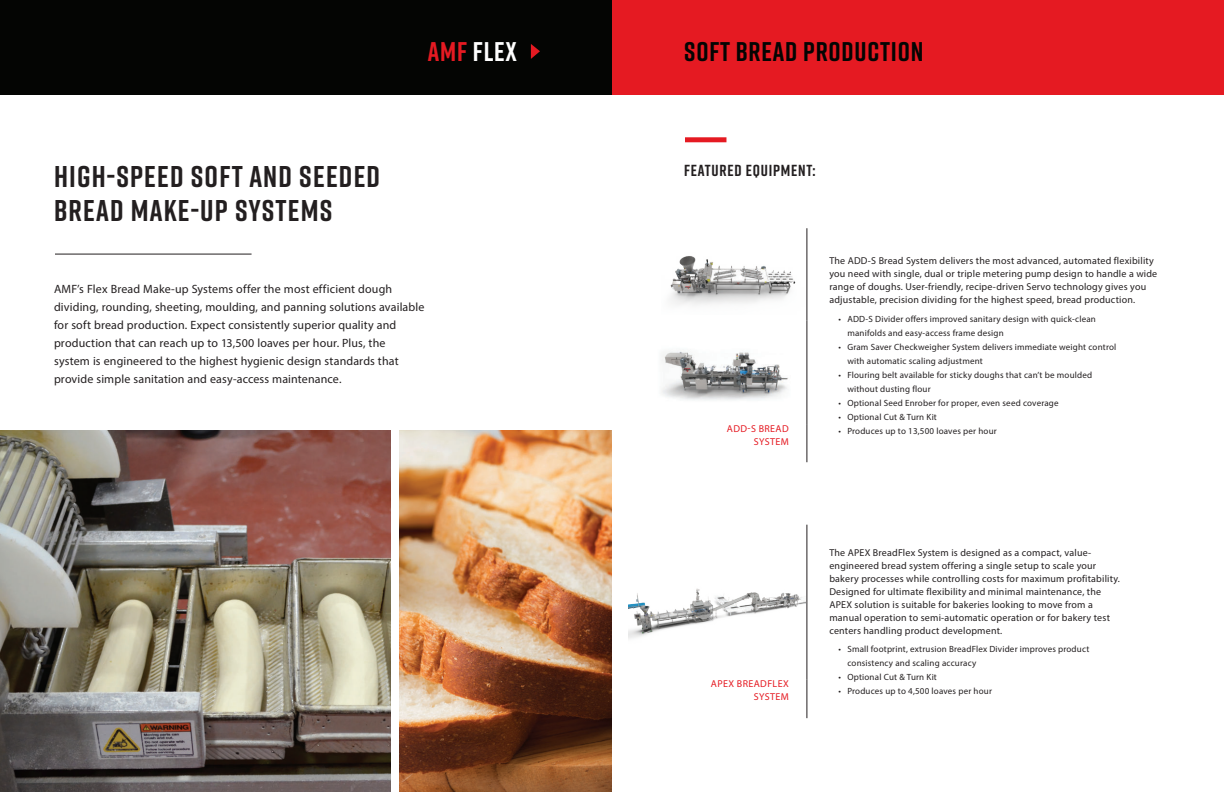
<style>
.page{position:relative;width:1224px;height:792px;background:#fff}
.page>*{position:absolute;margin:0;border:0;box-sizing:border-box;transform-origin:0 0}
.t1{font:700 30px/34px "Rift";letter-spacing:.04em;color:#231f20}
.t2{font:700 27px "Rift";letter-spacing:.03em;color:#040503}
.t3{font:700 27px "Rift";letter-spacing:.03em;color:#fff}
.t4{font:700 16px "Rift";letter-spacing:.05em;color:#231f20}
.t5{font:12px/18px "Myriad Pro";letter-spacing:.01em;color:#231f20}
.t6{font:10px/13px "Myriad Pro";letter-spacing:.02em;color:#231f20}
.t7{font:10px/13px "Myriad Pro";letter-spacing:.04em;color:#e51a22;text-align:right}
.t8{font:9px/14px "Myriad Pro";letter-spacing:.02em;color:#231f20}
.s1{color:#e51a22}
</style>
<div class="page">
<img style="left:400px;top:430px;width:212px;height:362px">
<img style="left:0;top:430px;width:391px;height:362px">
<hr style="left:807px;top:228px;width:1px;height:92px;background:#231f20">
<hr style="left:807px;top:320px;width:1px;height:105px;background:#231f20">
<hr style="left:807px;top:425px;width:1px;height:37px;background:#231f20">
<img style="left:670px;top:256px;width:126px;height:49px">
<img style="left:661px;top:351px;width:127px;height:49px">
<hr style="left:807px;top:525px;width:1px;height:155px;background:#231f20">
<hr style="left:807px;top:680px;width:1px;height:38px;background:#231f20">
<img style="left:628px;top:588px;width:178px;height:51px">
<hr style="left:55px;top:254px;width:197px;height:1px;background:#231f20">
<div style="left:685px;top:137px;width:41px;height:5px;background:#e51a22"></div>
<div style="left:0;top:0;width:612px;height:94px;background:#040503"></div>
<div style="left:612px;top:0;width:612px;height:94px;background:#e51a22"></div>
<svg style="left:531px;top:44px;width:9px;height:15px"></svg>
<h1 class="t1" style="left:54px;top:161px;width:328px">HIGH-SPEED SOFT AND SEEDED<br>BREAD MAKE-UP SYSTEMS</h1>
<h2 class="t3" style="left:428px;top:40px;width:91px"><span class="s1">AMF</span> FLEX</h2>
<h2 class="t2" style="left:684px;top:40px;width:241px">SOFT BREAD PRODUCTION</h2>
<h3 class="t4" style="left:684px;top:163px;width:133px">FEATURED EQUIPMENT:</h3>
<p class="t5" style="left:54px;top:281px;width:372px">AMF’s Flex Bread Make-up Systems offer the most efficient dough dividing, rounding, sheeting, moulding, and panning solutions available for soft bread production. Expect consistently superior quality and production that can reach up to 13,500 loaves per hour. Plus, the<br>system is engineered to the highest hygienic design standards that provide simple sanitation and easy-access maintenance.</p>
<p class="t6" style="left:829px;top:255px;width:329px">The ADD-S Bread System delivers the most advanced, automated flexibility you need with single, dual or triple metering pump design to handle a wide range of doughs. User-friendly, recipe-driven Servo technology gives you adjustable, precision dividing for the highest speed, bread production.</p>
<p class="t8" style="left:847px;top:312px;width:250px;text-indent:-9px">• ADD-S Divider offers improved sanitary design with quick-clean manifolds and easy-access frame design</p>
<p class="t8" style="left:847px;top:340px;width:270px;text-indent:-9px">• Gram Saver Checkweigher System delivers immediate weight control with automatic scaling adjustment</p>
<p class="t8" style="left:847px;top:369px;width:246px;text-indent:-9px">• Flouring belt available for sticky doughs that can’t be moulded without dusting flour</p>
<p class="t8" style="left:838px;top:397px;width:222px">• Optional Seed Enrober for proper, even seed coverage</p>
<p class="t8" style="left:838px;top:411px;width:100px">• Optional Cut &amp; Turn Kit</p>
<p class="t7" style="left:727px;top:423px;width:63px">ADD-S BREAD</p>
<p class="t8" style="left:838px;top:425px;width:160px">• Produces up to 13,500 loaves per hour</p>
<p class="t7" style="left:754px;top:436px;width:37px">SYSTEM</p>
<p class="t7" style="left:711px;top:678px;width:79px">APEX BREADFLEX<br>SYSTEM</p>
<p class="t6" style="left:829px;top:547px;width:292px">The APEX BreadFlex System is designed as a compact, value&shy;engineered bread system offering a single setup to scale your bakery processes while controlling costs for maximum profitability.<br>Designed for ultimate flexibility and minimal maintenance, the APEX solution is suitable for bakeries looking to move from a manual operation to semi-automatic operation or for bakery test centers handling product development.</p>
<p class="t8" style="left:847px;top:643px;width:243px;text-indent:-9px">• Small footprint, extrusion BreadFlex Divider improves product consistency and scaling accuracy</p>
<p class="t8" style="left:838px;top:671px;width:100px">• Optional Cut &amp; Turn Kit</p>
<p class="t8" style="left:838px;top:685px;width:155px">• Produces up to 4,500 loaves per hour</p>
</div>
